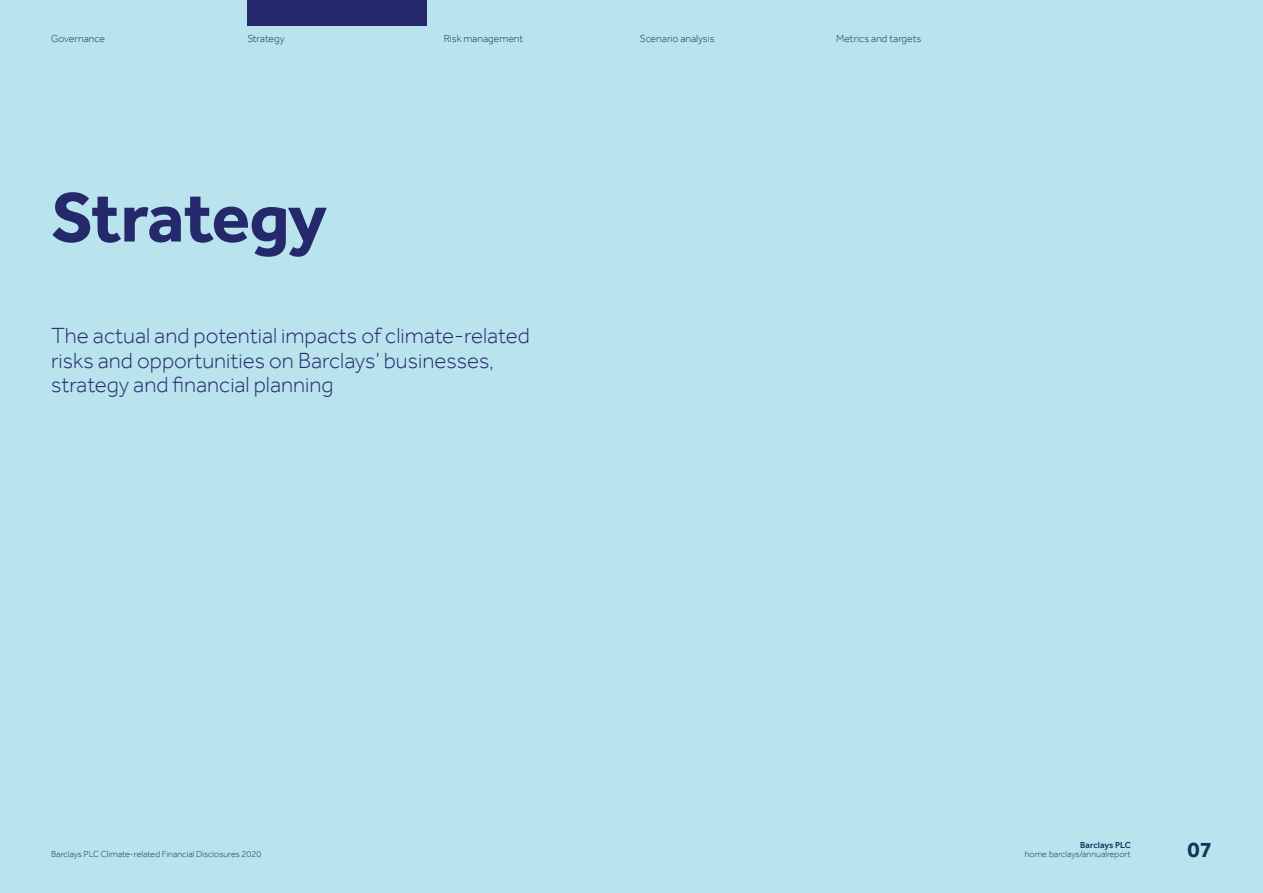
<style>
.page{position:relative;width:1263px;height:893px;background:#b9e3ed}
.page>*{position:absolute;margin:0;border:0;box-sizing:border-box;transform-origin:0 0}
.t1{font:700 72px "Effra";letter-spacing:-.02em;color:#25296c}
.t2{font:300 22.5px/24.8px "Effra";color:#25296c}
.t3{font:700 22.5px "Effra";color:#09395c}
.t4{font:300 10.5px "Effra";color:#09395c}
.t5{font:300 9px "Effra";color:#09395c}
.t6{font:500 9px "Effra";color:#09395c}
</style>
<div class="page">
<div style="left:247px;top:0;width:180px;height:26px;background:#25296c"></div>
<p class="t4" style="left:51px;top:32px;width:55px">Governance</p>
<p class="t4" style="left:247px;top:32px;width:39px">Strategy</p>
<p class="t4" style="left:444px;top:32px;width:81px">Risk management</p>
<p class="t4" style="left:640px;top:32px;width:76px">Scenario analysis</p>
<p class="t4" style="left:836px;top:32px;width:87px">Metrics and targets</p>
<h1 class="t1" style="left:51px;top:175px;width:278px">Strategy</h1>
<p class="t2" style="left:51px;top:323px;width:480px">The actual and potential impacts of climate-related risks and opportunities on Barclays’ businesses, strategy and financial planning</p>
<p class="t6" style="left:1080px;top:839px;width:52px">Barclays PLC</p>
<p class="t5" style="left:51px;top:848px;width:212px">Barclays PLC Climate-related Financial Disclosures 2020</p>
<p class="t5" style="left:1025px;top:848px;width:107px">home.barclays/annualreport</p>
<p class="t3" style="left:1187px;top:836px;width:26px">07</p>
</div>
